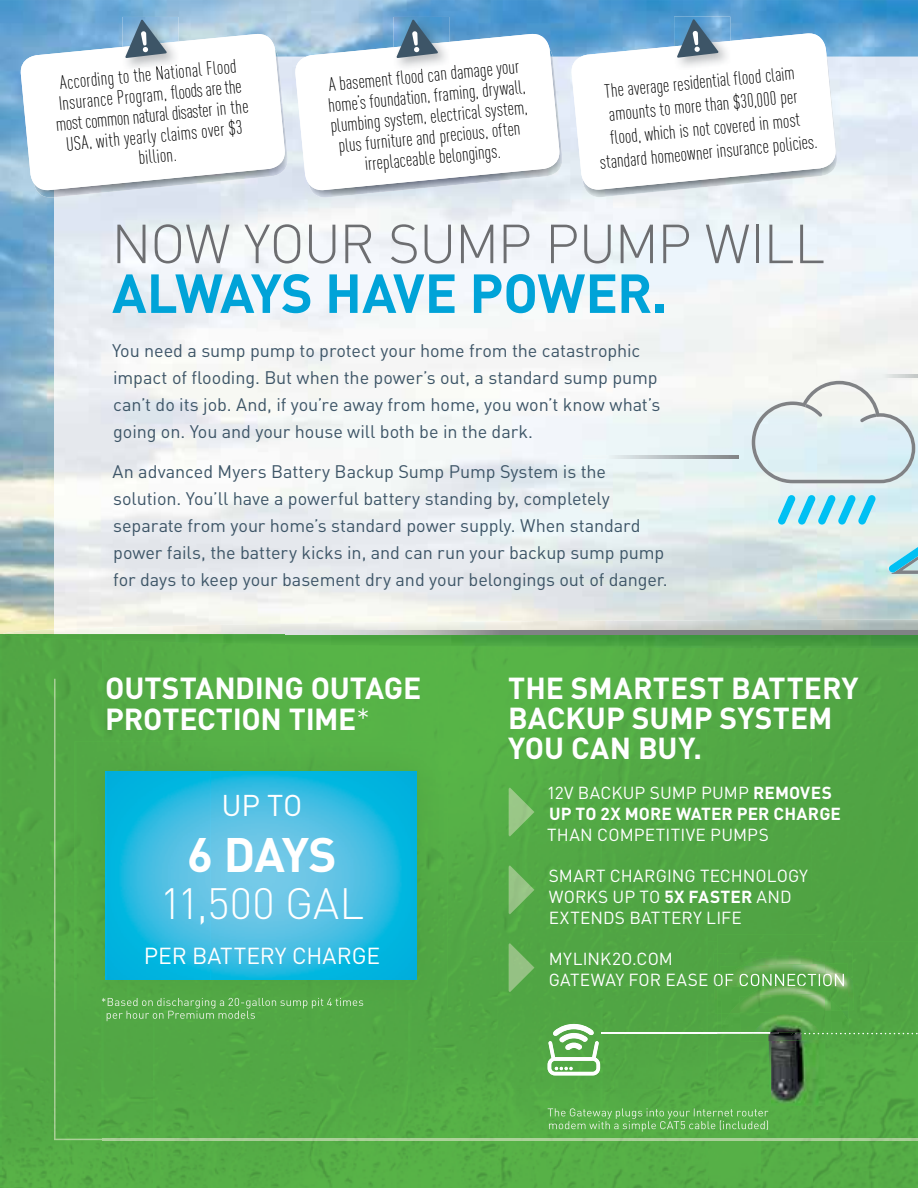
<style>
.page{position:relative;width:918px;height:1188px;background:#fff}
.page>*{position:absolute;margin:0;border:0;box-sizing:border-box;transform-origin:0 0}
.t1{font:300 54.15px "DIN Pro";letter-spacing:-.02em;color:#6d6e71}
.t2{font:700 54.15px "DIN Pro";letter-spacing:-.015em;color:#00a3d8}
.t3{font:700 47.85px "DIN Pro";color:#fff}
.t4{font:300 43.35px "DIN Pro";letter-spacing:.005em;color:#fff}
.t5{font:700 30.15px/31.8px "DIN Pro";letter-spacing:-.01em;color:#fff}
.t6{font:700 30px/30px "DIN Pro";letter-spacing:.005em;color:#fff}
.t7{font:29.7px "DIN Pro";color:#fff}
.t8{font:22.95px "DIN Pro";letter-spacing:-.005em;color:#fff}
.t9{font:300 condensed 19.05px/20.5px "DIN Pro";color:#000;text-align:center}
.t10{font:18px/27px "DIN Pro";letter-spacing:-.005em;color:#3d5567}
.t11{font:17.25px/21px "DIN Pro";letter-spacing:.01em;color:#fff}
.t12{font:700 17.25px/21px "DIN Pro";letter-spacing:.005em;color:#fff}
.s1{font-weight:300}
.s2{font-weight:400}
.s3{font-weight:700}
</style>
<div class="page">
<img style="left:0;top:0;width:918px;height:634px">
<img style="left:3px;top:629px;width:51px;height:5px">
<img style="left:408px;top:648px;width:510px;height:86px">
<div style="left:102px;top:648px;width:306px;height:93px;background:#56b147"></div>
<img style="left:0;top:634px;width:102px;height:554px">
<img style="left:408px;top:734px;width:90px;height:454px">
<div style="left:101px;top:1010px;width:307px;height:178px;background:#52a945"></div>
<img style="left:3px;top:634px;width:915px;height:14px">
<img style="left:54px;top:679px;width:49px;height:461px">
<img style="left:103px;top:1139px;width:395px;height:1px">
<img style="left:258px;top:57px;width:50px;height:563px">
<img style="left:512px;top:57px;width:101px;height:563px">
<img style="left:817px;top:57px;width:101px;height:563px">
<img style="left:54px;top:197px;width:204px;height:423px">
<img style="left:308px;top:197px;width:204px;height:423px">
<img style="left:613px;top:197px;width:204px;height:423px">
<img style="left:54px;top:620px;width:864px;height:14px">
<div style="left:75px;top:741px;width:373px;height:54px;background:#54ad46"></div>
<div style="left:395px;top:795px;width:53px;height:215px;background:#52a845"></div>
<div style="left:75px;top:795px;width:52px;height:215px;background:#52a845"></div>
<div style="left:127px;top:979px;width:268px;height:31px;background:#51a644"></div>
<img style="left:105px;top:772px;width:312px;height:207px">
<img style="left:498px;top:695px;width:420px;height:197px">
<img style="left:498px;top:892px;width:210px;height:296px">
<div style="left:708px;top:892px;width:83px;height:49px;background:#50a444"></div>
<img style="left:708px;top:941px;width:52px;height:247px">
<img style="left:813px;top:1040px;width:105px;height:148px">
<img style="left:760px;top:1106px;width:53px;height:82px">
<svg style="left:548px;top:1024px;width:52px;height:51px"></svg>
<img style="left:565px;top:1043px;width:17px;height:7px">
<img style="left:553px;top:1024px;width:41px;height:12px">
<img style="left:559px;top:1033px;width:29px;height:9px">
<img style="left:592px;top:1041px;width:7px;height:20px">
<img style="left:548px;top:1041px;width:8px;height:20px">
<img style="left:602px;top:1032px;width:116px;height:2px">
<img style="left:718px;top:934px;width:73px;height:16px">
<div style="left:718px;top:1014px;width:53px;height:92px;background:#54ab46"></div>
<img style="left:771px;top:1040px;width:54px;height:66px">
<div style="left:550px;top:974px;width:164px;height:12px;background:#50a544"></div>
<img style="left:891px;top:573px;width:27px;height:1px">
<img style="left:285px;top:631px;width:633px;height:4px">
<img style="left:888px;top:547px;width:30px;height:26px">
<img style="left:858px;top:495px;width:18px;height:30px">
<img style="left:838px;top:495px;width:18px;height:30px">
<img style="left:818px;top:495px;width:18px;height:30px">
<img style="left:798px;top:495px;width:18px;height:30px">
<img style="left:777px;top:495px;width:19px;height:30px">
<img style="left:882px;top:374px;width:36px;height:4px">
<img style="left:583px;top:455px;width:155px;height:4px">
<img style="left:608px;top:456px;width:130px;height:3px">
<img style="left:752px;top:381px;width:163px;height:102px">
<img style="left:102px;top:998px;width:262px;height:11px">
<img style="left:107px;top:1011px;width:148px;height:10px">
<img style="left:548px;top:1108px;width:220px;height:24px">
<img style="left:549px;top:1120px;width:219px;height:12px">
<img style="left:721px;top:1014px;width:1px;height:13px">
<img style="left:722px;top:1014px;width:18px;height:18px">
<img style="left:740px;top:1014px;width:14px;height:18px">
<img style="left:779px;top:1033px;width:45px;height:9px">
<img style="left:754px;top:1014px;width:37px;height:19px">
<svg style="left:718px;top:1032px;width:61px;height:10px"></svg>
<img style="left:714px;top:950px;width:77px;height:24px">
<img style="left:718px;top:951px;width:73px;height:23px">
<img style="left:741px;top:955px;width:50px;height:9px">
<img style="left:714px;top:986px;width:4px;height:28px">
<img style="left:718px;top:986px;width:3px;height:28px">
<svg style="left:714px;top:974px;width:7px;height:12px"></svg>
<img style="left:721px;top:964px;width:70px;height:50px">
<img style="left:721px;top:974px;width:70px;height:12px">
<img style="left:747px;top:986px;width:44px;height:8px">
<img style="left:768px;top:984px;width:23px;height:2px">
<svg style="left:729px;top:1002px;width:11px;height:11px"></svg>
<svg style="left:791px;top:836px;width:127px;height:204px;background:#53a546"></svg>
<img style="left:825px;top:996px;width:6px;height:15px">
<img style="left:740px;top:994px;width:85px;height:19px">
<img style="left:509px;top:787px;width:25px;height:50px">
<img style="left:509px;top:865px;width:25px;height:49px">
<img style="left:509px;top:943px;width:25px;height:49px">
<img style="left:54px;top:57px;width:235px;height:140px">
<img style="left:122px;top:17px;width:57px;height:3px">
<svg style="left:19px;top:20px;width:267px;height:172px"></svg>
<img style="left:308px;top:57px;width:256px;height:140px">
<img style="left:394px;top:17px;width:56px;height:3px">
<svg style="left:294px;top:20px;width:267px;height:172px"></svg>
<img style="left:582px;top:57px;width:257px;height:140px">
<img style="left:674px;top:17px;width:56px;height:2px">
<svg style="left:570px;top:19px;width:267px;height:172px"></svg>
<p class="t9" style="left:50px;top:73px;width:195px;rotate:-6deg">According to the National Flood<br>Insurance Program, floods are the most common natural disaster in the<br>USA, with yearly claims over $3 billion.</p>
<p class="t9" style="left:325px;top:74px;width:200px;rotate:-6deg">A basement flood can damage your home’s foundation, framing, drywall, plumbing system, electrical system, plus furniture and precious, often irreplaceable belongings.</p>
<p class="t9" style="left:591px;top:80px;width:220px;line-height:23.5px;rotate:-6deg">The average residential flood claim amounts to more than $30,000 per flood, which is not covered in most standard homeowner insurance policies.</p>
<h1 class="t1" style="left:111px;top:202px;width:715px">NOW YOUR SUMP PUMP WILL</h1>
<h1 class="t2" style="left:112px;top:248px;width:557px">ALWAYS HAVE POWER.</h1>
<p class="t10" style="left:112px;top:335px;width:550px">You need a sump pump to protect your home from the catastrophic impact of flooding. But when the power’s out, a standard sump pump can’t do its job. And, if you’re away from home, you won’t know what’s going on. You and your house will both be in the dark.</p>
<p class="t10" style="left:112px;top:456px;width:557px">An advanced Myers Battery Backup Sump Pump System is the solution. You’ll have a powerful battery standing by, completely separate from your home’s standard power supply. When standard power fails, the battery kicks in, and can run your backup sump pump for days to keep your basement dry and your belongings out of danger.</p>
<h3 class="t5" style="left:105px;top:668px;width:318px">OUTSTANDING OUTAGE<br>PROTECTION TIME<span class="s1">*</span></h3>
<h3 class="t6" style="left:508px;top:669px;width:352px">THE SMARTEST BATTERY<br>BACKUP SUMP SYSTEM<br>YOU CAN BUY.</h3>
<p class="t12" style="left:547px;top:780px;width:296px"><span class="s2">12V BACKUP SUMP PUMP</span> REMOVES<br>UP TO 2X MORE WATER PER CHARGE</p>
<p class="t11" style="left:547px;top:822px;width:223px">THAN COMPETITIVE PUMPS</p>
<p class="t11" style="left:549px;top:863px;width:261px">SMART CHARGING TECHNOLOGY<br>WORKS UP TO <span class="s3">5X FASTER</span> AND<br>EXTENDS BATTERY LIFE</p>
<p class="t11" style="left:549px;top:947px;width:298px">MYLINK2O.COM<br>GATEWAY FOR EASE OF CONNECTION</p>
<h3 class="t7" style="left:222px;top:782px;width:82px">UP TO</h3>
<h2 class="t3" style="left:187px;top:815px;width:151px">6 DAYS</h2>
<h3 class="t4" style="left:160px;top:870px;width:206px">11,500 GAL</h3>
<p class="t8" style="left:144px;top:938px;width:238px">PER BATTERY CHARGE</p>
</div>
